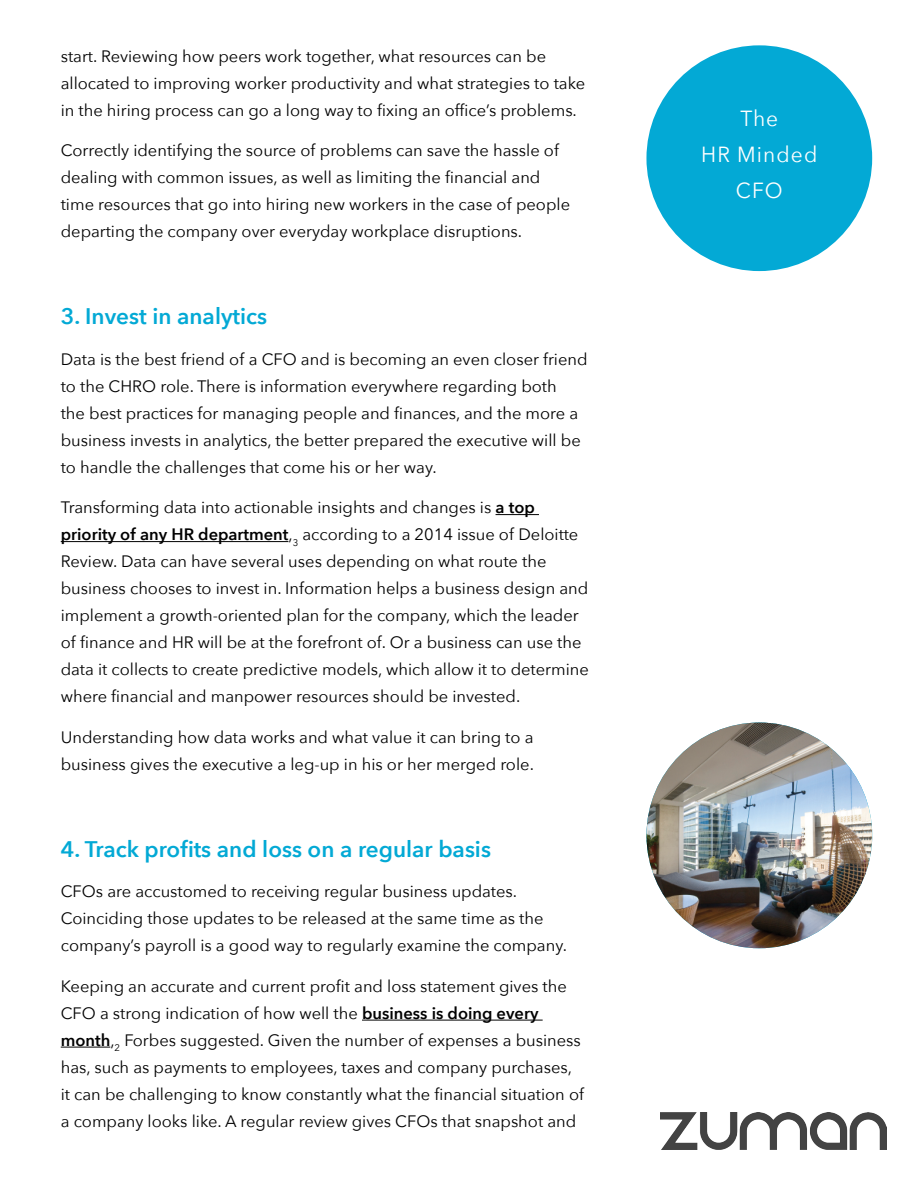
<style>
.page{position:relative;width:918px;height:1188px;background:#fff}
.page>*{position:absolute;margin:0;border:0;box-sizing:border-box;transform-origin:0 0}
.t1{font:600 22.5px "Avenir Next";color:#03a9d5}
.t2{font:21.9px/36px "Avenir Next";letter-spacing:.05em;color:#fff;text-align:center;scale:.96 1}
.t3{font:16.5px/27px "Avenir Next";color:#000}
.s1{font-weight:600}
</style>
<div class="page">
<div style="left:646px;top:45px;width:226px;height:226px;background:#03a9d5;border-radius:50%"></div>
<hr style="left:496px;top:514px;width:43px;height:1px;background:#000">
<hr style="left:61px;top:541px;width:227px;height:1px;background:#000">
<hr style="left:362px;top:1020px;width:181px;height:1px;background:#000">
<hr style="left:61px;top:1047px;width:49px;height:1px;background:#000">
<img style="left:661px;top:1113px;width:226px;height:37px">
<img style="left:646px;top:723px;width:226px;height:225px;border-radius:113px">
<p class="t3" style="left:61px;top:42px;width:526px">start. Reviewing how peers work together, what resources can be allocated to improving worker productivity and what strategies to take in the hiring process can go a long way to fixing an office’s problems.</p>
<p class="t3" style="left:61px;top:136px;width:511px">Correctly identifying the source of problems can save the hassle of dealing with common issues, as well as limiting the financial and time resources that go into hiring new workers in the case of people departing the company over everyday workplace disruptions.</p>
<h1 class="t1" style="left:61px;top:297px;width:208px">3. Invest in analytics</h1>
<p class="t3" style="left:61px;top:345px;width:528px">Data is the best friend of a CFO and is becoming an even closer friend to the CHRO role. There is information everywhere regarding both<br>the best practices for managing people and finances, and the more a business invests in analytics, the better prepared the executive will be to handle the challenges that come his or her way.</p>
<p class="t3" style="left:61px;top:493px;width:530px">Transforming data into actionable insights and changes is <span class="s1">a top priority of any HR department</span>,<sub>3</sub> according to a 2014 issue of Deloitte Review. Data can have several uses depending on what route the business chooses to invest in. Information helps a business design and implement a growth-oriented plan for the company, which the leader of finance and HR will be at the forefront of. Or a business can use the data it collects to create predictive models, which allow it to determine where financial and manpower resources should be invested.</p>
<p class="t3" style="left:61px;top:723px;width:475px">Understanding how data works and what value it can bring to a business gives the executive a leg-up in his or her merged role.</p>
<h1 class="t1" style="left:61px;top:830px;width:432px">4. Track profits and loss on a regular basis</h1>
<p class="t3" style="left:61px;top:877px;width:508px">CFOs are accustomed to receiving regular business updates.<br>Coinciding those updates to be released at the same time as the company’s payroll is a good way to regularly examine the company.</p>
<p class="t3" style="left:61px;top:972px;width:525px">Keeping an accurate and current profit and loss statement gives the CFO a strong indication of how well the <span class="s1">business is doing every month</span>,<sub>2</sub> Forbes suggested. Given the number of expenses a business has, such as payments to employees, taxes and company purchases, it can be challenging to know constantly what the financial situation of a company looks like. A regular review gives CFOs that snapshot and</p>
<h2 class="t2" style="left:701px;top:99px;width:122px">The<br>HR Minded<br>CFO</h2>
</div>
